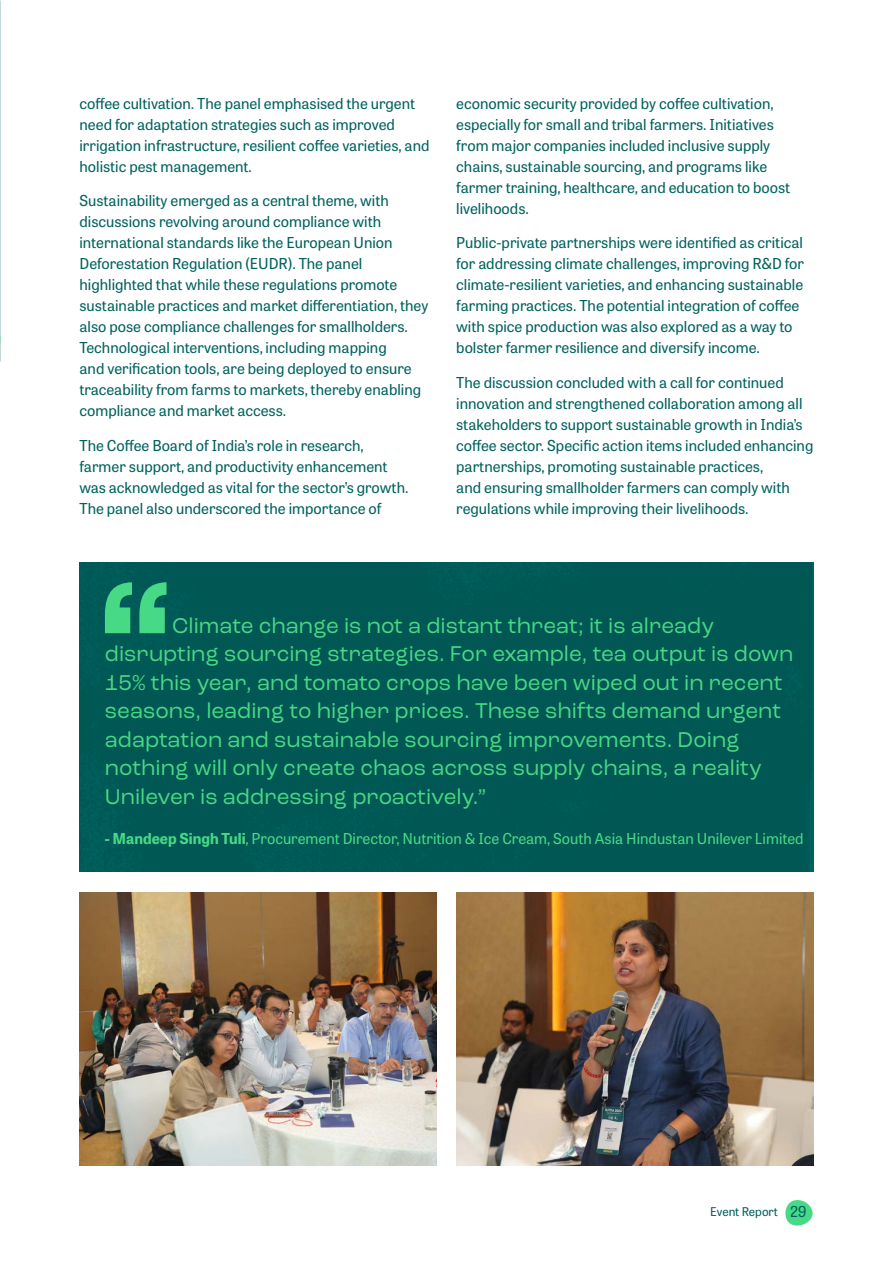
<style>
.page{position:relative;width:893px;height:1263px;background:#fff}
.page>*{position:absolute;margin:0;border:0;box-sizing:border-box;transform-origin:0 0}
.t1{font:22.5px/28.5px "Roc Grotesk";color:#47d985}
.t2{font:15px/21px "Tablet Gothic";color:#00625f}
.t3{font:15px "Tablet Gothic";color:#47d985}
.t4{font:12px "Tablet Gothic";color:#00625f}
.s1{font-weight:700}
.s2{font-size:15px}
</style>
<div class="page">
<svg style="left:785px;top:1200px;width:28px;height:26px"></svg>
<div style="left:80px;top:562px;width:732px;height:310px;background:#005754"></div>
<svg style="left:105px;top:582px;width:61px;height:51px"></svg>
<img style="left:80px;top:892px;width:357px;height:273px">
<img style="left:456px;top:892px;width:357px;height:273px">
<p class="t2" style="left:80px;top:92px;width:351px">coffee cultivation. The panel emphasised the urgent need for adaptation strategies such as improved irrigation infrastructure, resilient coffee varieties, and holistic pest management.</p>
<p class="t2" style="left:80px;top:190px;width:350px">Sustainability emerged as a central theme, with discussions revolving around compliance with international standards like the European Union Deforestation Regulation (EUDR). The panel highlighted that while these regulations promote sustainable practices and market differentiation, they also pose compliance challenges for smallholders.<br>Technological interventions, including mapping<br>and verification tools, are being deployed to ensure traceability from farms to markets, thereby enabling compliance and market access.</p>
<p class="t2" style="left:80px;top:434px;width:331px">The Coffee Board of India’s role in research, farmer support, and productivity enhancement was acknowledged as vital for the sector’s growth.<br>The panel also underscored the importance of</p>
<p class="t2" style="left:456px;top:92px;width:335px">economic security provided by coffee cultivation, especially for small and tribal farmers. Initiatives from major companies included inclusive supply chains, sustainable sourcing, and programs like farmer training, healthcare, and education to boost livelihoods.</p>
<p class="t2" style="left:456px;top:232px;width:349px">Public-private partnerships were identified as critical for addressing climate challenges, improving R&amp;D for climate-resilient varieties, and enhancing sustainable farming practices. The potential integration of coffee with spice production was also explored as a way to bolster farmer resilience and diversify income.</p>
<p class="t2" style="left:456px;top:371px;width:359px">The discussion concluded with a call for continued innovation and strengthened collaboration among all stakeholders to support sustainable growth in India’s coffee sector. Specific action items included enhancing partnerships, promoting sustainable practices,<br>and ensuring smallholder farmers can comply with regulations while improving their livelihoods.</p>
<p class="t1" style="left:105px;top:611px;width:690px;text-indent:67px">Climate change is not a distant threat; it is already disrupting sourcing strategies. For example, tea output is down 15% this year, and tomato crops have been wiped out in recent seasons, leading to higher prices. These shifts demand urgent adaptation and sustainable sourcing improvements. Doing nothing will only create chaos across supply chains, a reality Unilever is addressing proactively.”</p>
<p class="t3" style="left:105px;top:828px;width:700px"><span class="s1">- Mandeep Singh Tuli</span>, Procurement Director, Nutrition &amp; Ice Cream, South Asia Hindustan Unilever Limited</p>
<p class="t4" style="left:710px;top:1203px;width:98px">Event Report <span class="s2">29</span></p>
</div>
